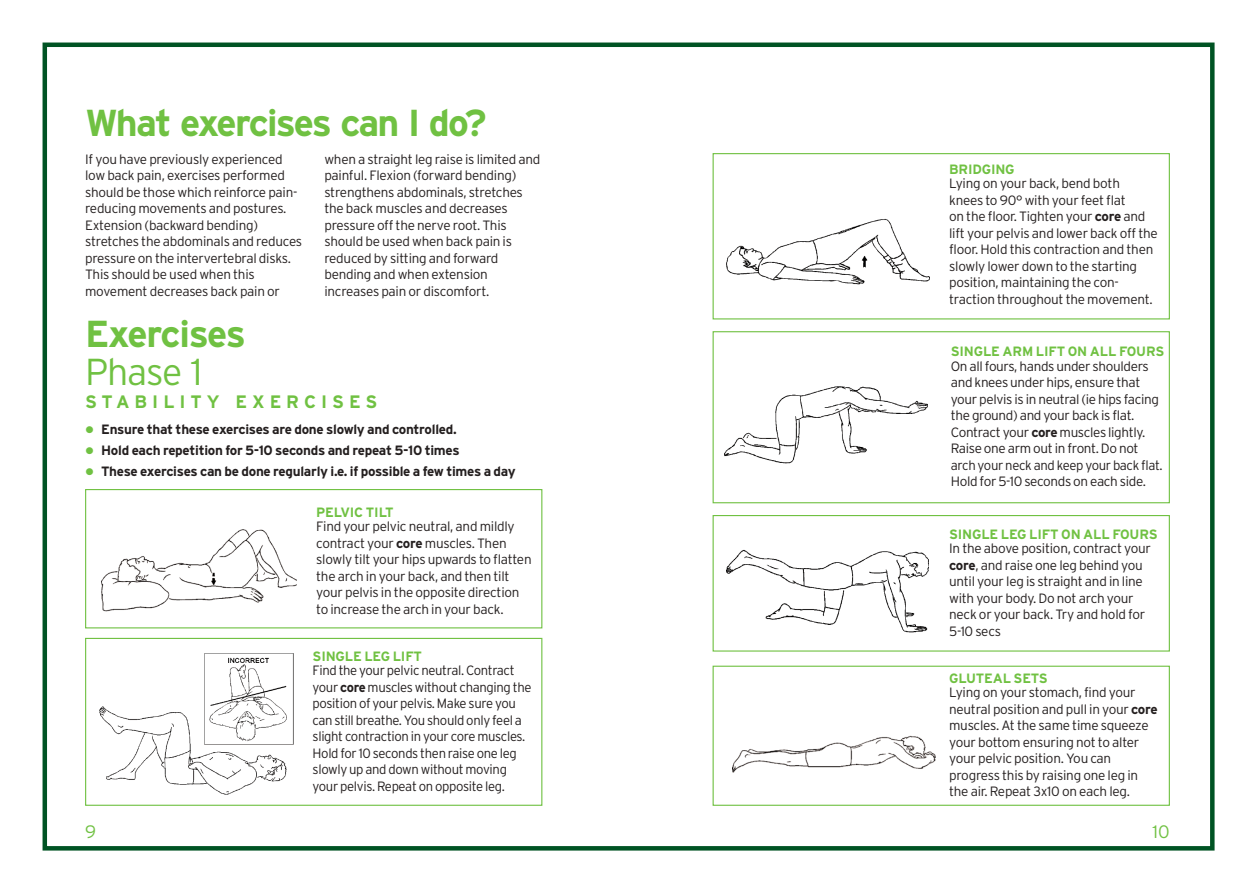
<style>
.page{position:relative;width:1255px;height:893px;background:#fff}
.page>*{position:absolute;margin:0;border:0;box-sizing:border-box;transform-origin:0 0}
.t1{font:700 37.5px "Interstate";letter-spacing:-.05em;color:#70c142}
.t2{font:300 37.5px "Interstate";color:#70c142}
.t3{font:700 18px "Interstate";letter-spacing:.275em;color:#70c142}
.t4{font:300 18px "Interstate";color:#70c142}
.t5{font:300 13.5px/16.5px "Interstate";letter-spacing:-.02em;color:#241f1f}
.t6{font:700 13.5px/20.7px "Interstate";letter-spacing:-.02em;color:#241f1f}
.t7{font:700 13.5px "Interstate";letter-spacing:-.015em;color:#70c142}
.s1{font-weight:700}
</style>
<div class="page">
<div style="left:43px;top:43px;width:1171px;height:808px;border:4px solid #005323"></div>
<div style="left:85px;top:489px;width:457px;height:139px;border:1px solid #70c142"></div>
<img style="left:101px;top:529px;width:195px;height:83px">
<div style="left:85px;top:638px;width:457px;height:168px;border:1px solid #70c142"></div>
<img style="left:100px;top:653px;width:193px;height:142px">
<div style="left:712px;top:153px;width:457px;height:166px;border:1px solid #70c142"></div>
<img style="left:726px;top:218px;width:203px;height:67px">
<div style="left:712px;top:331px;width:457px;height:172px;border:1px solid #70c142"></div>
<img style="left:724px;top:386px;width:203px;height:78px">
<div style="left:712px;top:515px;width:457px;height:137px;border:1px solid #70c142"></div>
<img style="left:726px;top:549px;width:202px;height:84px">
<div style="left:712px;top:666px;width:457px;height:140px;border:1px solid #70c142"></div>
<img style="left:732px;top:735px;width:204px;height:38px">
<h1 class="t1" style="left:85px;top:102px;width:403px">What exercises can I do?</h1>
<p class="t5" style="left:85px;top:151px;width:219px">If you have previously experienced low back pain, exercises performed should be those which reinforce pain&shy;reducing movements and postures.<br>Extension (backward bending) stretches the abdominals and reduces pressure on the intervertebral disks.<br>This should be used when this movement decreases back pain or</p>
<p class="t5" style="left:324px;top:151px;width:217px">when a straight leg raise is limited and painful. Flexion (forward bending) strengthens abdominals, stretches the back muscles and decreases pressure off the nerve root. This should be used when back pain is reduced by sitting and forward bending and when extension increases pain or discomfort.</p>
<h1 class="t1" style="left:85px;top:313px;width:162px">Exercises</h1>
<h1 class="t2" style="left:85px;top:351px;width:119px">Phase 1</h1>
<h2 class="t3" style="left:85px;top:392px;width:294px">STABILITY EXERCISES</h2>
<p class="t6" style="left:101px;top:419px;width:416px">Ensure that these exercises are done slowly and controlled.<br>Hold each repetition for 5-10 seconds and repeat 5-10 times<br>These exercises can be done regularly i.e. if possible a few times a day</p>
<p class="t7" style="left:316px;top:504px;width:79px">PELVIC TILT</p>
<p class="t5" style="left:316px;top:518px;width:217px">Find your pelvic neutral, and mildly contract your <span class="s1">core</span> muscles. Then slowly tilt your hips upwards to flatten the arch in your back, and then tilt your pelvis in the opposite direction to increase the arch in your back.</p>
<p class="t7" style="left:312px;top:648px;width:111px">SINGLE LEG LIFT</p>
<p class="t5" style="left:312px;top:662px;width:220px">Find the your pelvic neutral. Contract your <span class="s1">core</span> muscles without changing the position of your pelvis. Make sure you can still breathe. You should only feel a slight contraction in your core muscles.<br>Hold for 10 seconds then raise one leg slowly up and down without moving your pelvis. Repeat on opposite leg.</p>
<p class="t7" style="left:949px;top:161px;width:67px">BRIDGING</p>
<p class="t5" style="left:949px;top:175px;width:210px">Lying on your back, bend both<br>knees to 90° with your feet flat<br>on the floor. Tighten your <span class="s1">core</span> and lift your pelvis and lower back off the floor. Hold this contraction and then slowly lower down to the starting position, maintaining the con&shy;traction throughout the movement.</p>
<p class="t7" style="left:950px;top:344px;width:215px">SINGLE ARM LIFT ON ALL FOURS</p>
<p class="t5" style="left:950px;top:358px;width:213px">On all fours, hands under shoulders and knees under hips, ensure that your pelvis is in neutral (ie hips facing the ground) and your back is flat.<br>Contract your <span class="s1">core</span> muscles lightly.<br>Raise one arm out in front. Do not arch your neck and keep your back flat.<br>Hold for 5-10 seconds on each side.</p>
<p class="t7" style="left:949px;top:526px;width:210px">SINGLE LEG LIFT ON ALL FOURS</p>
<p class="t5" style="left:949px;top:540px;width:203px">In the above position, contract your <span class="s1">core</span>, and raise one leg behind you until your leg is straight and in line with your body. Do not arch your neck or your back. Try and hold for<br>5-10 secs</p>
<p class="t7" style="left:949px;top:670px;width:100px">GLUTEAL SETS</p>
<p class="t5" style="left:949px;top:684px;width:210px">Lying on your stomach, find your neutral position and pull in your <span class="s1">core </span>muscles. At the same time squeeze your bottom ensuring not to alter your pelvic position. You can progress this by raising one leg in the air. Repeat 3x10 on each leg.</p>
<h2 class="t4" style="left:85px;top:821px;width:13px">9</h2>
<h2 class="t4" style="left:1152px;top:821px;width:19px">10</h2>
</div>
